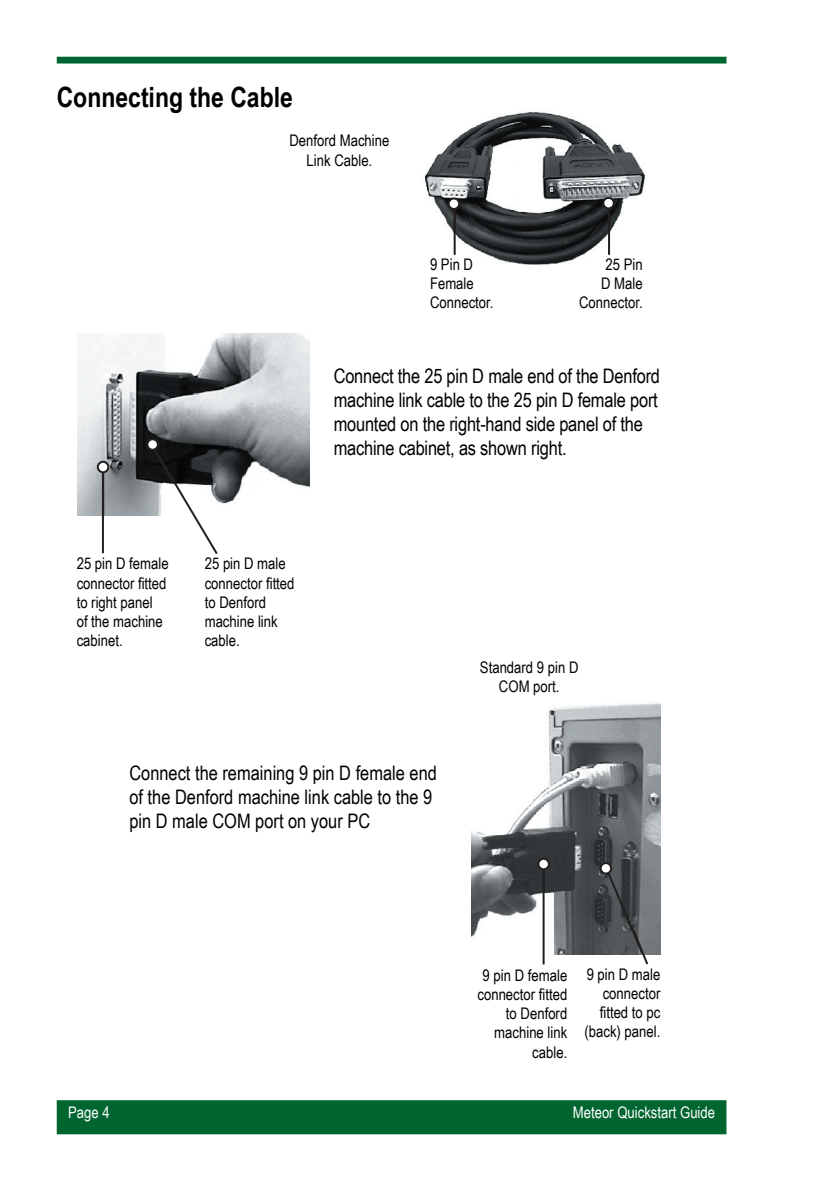
<style>
.page{position:relative;width:840px;height:1191px;background:#fff}
.page>*{position:absolute;margin:0;border:0;box-sizing:border-box;transform-origin:0 0}
.a5_subheading{font:700 28px "Arial Narrow";color:#000}
.a5_body_text{font:20px/24px "Arial Narrow";letter-spacing:-.01em;color:#000}
.a5_caption{font:16px/19.2px "Arial Narrow";color:#000;text-align:right}
.t1{font:16px "Arial Narrow";color:#fff}
.t2{font:italic 700 16px "Arial Narrow";color:#fff}
</style>
<div class="page">
<div style="left:58px;top:58px;width:667px;height:5px;background:#00652e"></div>
<div style="left:57px;top:57px;width:669px;height:7px;border:2px solid #00652e"></div>
<div style="left:58px;top:1101px;width:667px;height:32px;background:#00652e"></div>
<div style="left:57px;top:1100px;width:669px;height:34px;border:2px solid #00652e"></div>
<img style="left:471px;top:701px;width:189px;height:253px">
<hr style="left:542px;top:866px;width:2px;height:98px;background:#231f20">
<svg style="left:605px;top:870px;width:44px;height:95px;background:#616566"></svg>
<div style="left:600px;top:863px;width:10px;height:10px;background:#fff;border-radius:50%"></div>
<div style="left:599px;top:862px;width:12px;height:12px;border:2px solid #231f20;border-radius:50%"></div>
<div style="left:538px;top:858px;width:10px;height:11px;background:#fff;border-radius:50%"></div>
<div style="left:537px;top:857px;width:12px;height:13px;border:2px solid #231f20;border-radius:50%"></div>
<img style="left:77px;top:333px;width:232px;height:182px">
<hr style="left:102px;top:470px;width:2px;height:83px;background:#231f20">
<div style="left:98px;top:462px;width:10px;height:10px;background:#fff;border-radius:50%"></div>
<div style="left:97px;top:461px;width:12px;height:12px;border:2px solid #231f20;border-radius:50%"></div>
<div style="left:147px;top:439px;width:11px;height:11px;background:#fff;border-radius:50%"></div>
<div style="left:146px;top:438px;width:13px;height:13px;border:2px solid #231f20;border-radius:50%"></div>
<svg style="left:151px;top:445px;width:68px;height:109px"></svg>
<img style="left:425px;top:112px;width:220px;height:153px">
<hr style="left:453px;top:204px;width:2px;height:51px;background:#231f20">
<hr style="left:607px;top:206px;width:2px;height:49px;background:#231f20">
<div style="left:448px;top:198px;width:11px;height:11px;background:#fff;border-radius:50%"></div>
<div style="left:447px;top:197px;width:13px;height:13px;border:2px solid #231f20;border-radius:50%"></div>
<div style="left:603px;top:198px;width:10px;height:10px;background:#fff;border-radius:50%"></div>
<div style="left:602px;top:197px;width:12px;height:12px;border:2px solid #231f20;border-radius:50%"></div>
<p class="a5_subheading" style="left:57px;top:76px;width:238px">Connecting the Cable</p>
<p class="a5_caption" style="left:289px;top:130px;width:101px;text-align:center">Denford Machine<br>Link Cable.</p>
<p class="a5_caption" style="left:430px;top:254px;width:65px;text-align:left">9 Pin D<br>Female<br>Connector.</p>
<p class="a5_caption" style="left:579px;top:254px;width:65px">25 Pin<br>D Male<br>Connector.</p>
<p class="a5_caption" style="left:77px;top:553px;width:93px;text-align:left">25 pin D female connector fitted to right panel<br>of the machine cabinet.</p>
<p class="a5_caption" style="left:205px;top:553px;width:91px;text-align:left">25 pin D male connector fitted to Denford machine link cable.</p>
<p class="a5_body_text" style="left:333px;top:363px;width:327px">Connect the 25 pin D male end of the Denford machine link cable to the 25 pin D female port mounted on the right-hand side panel of the machine cabinet, as shown right.</p>
<p class="a5_caption" style="left:479px;top:657px;width:100px;text-align:center">Standard 9 pin D<br>COM port.</p>
<p class="a5_body_text" style="left:129px;top:760px;width:309px">Connect the remaining 9 pin D female end of the Denford machine link cable to the 9 pin D male COM port on your PC</p>
<p class="a5_caption" style="left:477px;top:965px;width:91px">9 pin D female connector fitted to Denford machine link cable.</p>
<p class="a5_caption" style="left:584px;top:964px;width:77px">9 pin D male connector fitted to pc (back) panel.</p>
<p class="t1" style="left:68px;top:1100px;width:43px">Page 4</p>
<p class="t1" style="left:572px;top:1100px;width:144px">Meteor Quickstart Guide</p>
<p class="t2" style="left:68px;top:1107px;width:44px">Page 4</p>
</div>
